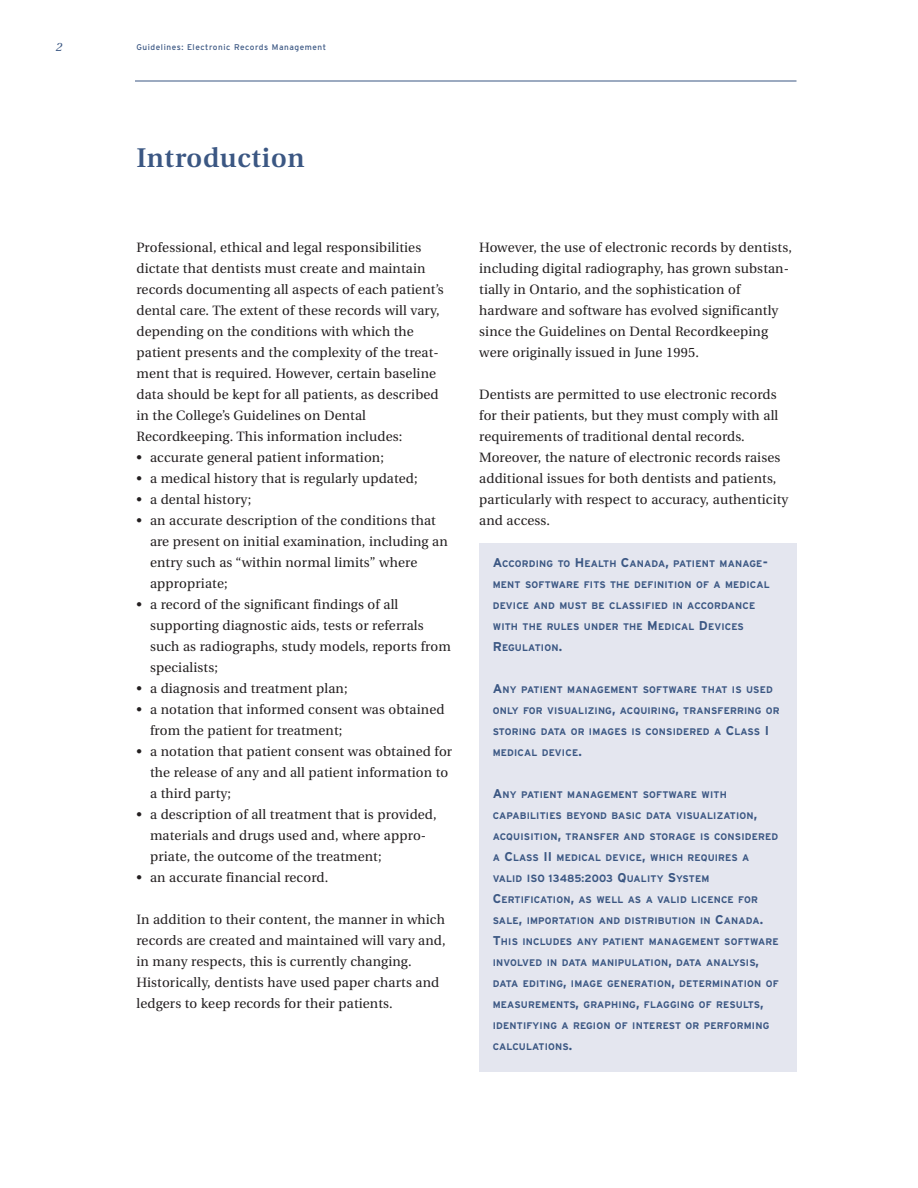
<style>
.page{position:relative;width:918px;height:1188px;background:#fff}
.page>*{position:absolute;margin:0;border:0;box-sizing:border-box;transform-origin:0 0}
.t1{font:600 27px "Utopia";letter-spacing:.025em;color:#3b5783}
.t2{font:13.5px/21px "Utopia";letter-spacing:.01em;color:#231f20}
.t3{font:italic 12px "Utopia";color:#3b5783}
.t4{font:700 9.6px/21px "Interstate";letter-spacing:.02em;color:#3b5783}
.t5{font:8.25px "Interstate";letter-spacing:.065em;color:#3b5783}
.s1{font-size:12.75px}
.s2{font-size:10.5px}
</style>
<div class="page">
<div style="left:479px;top:543px;width:317px;height:528px;background:#e4e6ef"></div>
<hr style="left:135px;top:81px;width:661px;height:1px;background:#3b5783">
<p class="t3" style="left:56px;top:42px;width:8px">2</p>
<p class="t5" style="left:136px;top:42px;width:191px">Guidelines: Electronic Records Management</p>
<h1 class="t1" style="left:136px;top:147px;width:169px">Introduction</h1>
<p class="t2" style="left:136px;top:238px;width:309px">Professional, ethical and legal responsibilities dictate that dentists must create and maintain records documenting all aspects of each patient’s dental care. The extent of these records will vary, depending on the conditions with which the patient presents and the complexity of the treat&shy;ment that is required. However, certain baseline data should be kept for all patients, as described in the College’s Guidelines on Dental Recordkeeping. This information includes:</p>
<p class="t2" style="left:136px;top:448px;width:249px">• accurate general patient information;</p>
<p class="t2" style="left:136px;top:469px;width:283px">• a medical history that is regularly updated;</p>
<p class="t2" style="left:136px;top:490px;width:116px">• a dental history;</p>
<p class="t2" style="left:150px;top:511px;width:299px;text-indent:-14px">• an accurate description of the conditions that are present on initial examination, including an entry such as “within normal limits” where appropriate;</p>
<p class="t2" style="left:150px;top:595px;width:302px;text-indent:-14px">• a record of the significant findings of all supporting diagnostic aids, tests or referrals such as radiographs, study models, reports from specialists;</p>
<p class="t2" style="left:136px;top:679px;width:213px">• a diagnosis and treatment plan;</p>
<p class="t2" style="left:150px;top:700px;width:296px;text-indent:-14px">• a notation that informed consent was obtained from the patient for treatment;</p>
<p class="t2" style="left:150px;top:742px;width:304px;text-indent:-14px">• a notation that patient consent was obtained for the release of any and all patient information to a third party;</p>
<p class="t2" style="left:150px;top:805px;width:288px;text-indent:-14px">• a description of all treatment that is provided, materials and drugs used and, where appro&shy;priate, the outcome of the treatment;</p>
<p class="t2" style="left:137px;top:868px;width:193px">• an accurate financial record.</p>
<p class="t2" style="left:136px;top:910px;width:311px">In addition to their content, the manner in which records are created and maintained will vary and, in many respects, this is currently changing.<br>Historically, dentists have used paper charts and ledgers to keep records for their patients.</p>
<p class="t2" style="left:479px;top:238px;width:314px">However, the use of electronic records by dentists, including digital radiography, has grown substan&shy;tially in Ontario, and the sophistication of hardware and software has evolved significantly since the Guidelines on Dental Recordkeeping were originally issued in June 1995.</p>
<p class="t2" style="left:479px;top:385px;width:311px">Dentists are permitted to use electronic records for their patients, but they must comply with all requirements of traditional dental records.<br>Moreover, the nature of electronic records raises additional issues for both dentists and patients, particularly with respect to accuracy, authenticity and access.</p>
<p class="t4" style="left:493px;top:553px;width:278px"><span class="s1">A</span>CCORDING TO <span class="s1">H</span>EALTH <span class="s1">C</span>ANADA<span class="s1">,</span> PATIENT MANAGE<span class="s1">-</span>MENT SOFTWARE FITS THE DEFINITION OF A MEDICAL DEVICE AND MUST BE CLASSIFIED IN ACCORDANCE WITH THE RULES UNDER THE <span class="s1">M</span>EDICAL <span class="s1">D</span>EVICES <span class="s1">R</span>EGULATION<span class="s1">.</span></p>
<p class="t4" style="left:493px;top:679px;width:288px"><span class="s1">A</span>NY PATIENT MANAGEMENT SOFTWARE THAT IS USED ONLY FOR VISUALIZING<span class="s1">,</span> ACQUIRING<span class="s1">,</span> TRANSFERRING OR STORING DATA OR IMAGES IS CONSIDERED A <span class="s1">C</span>LASS <span class="s1">I </span>MEDICAL DEVICE<span class="s1">.</span></p>
<p class="t4" style="left:493px;top:784px;width:287px"><span class="s1">A</span>NY PATIENT MANAGEMENT SOFTWARE WITH CAPABILITIES BEYOND BASIC DATA VISUALIZATION<span class="s1">, </span>ACQUISITION<span class="s1">,</span> TRANSFER AND STORAGE IS CONSIDERED A <span class="s1">C</span>LASS <span class="s1">II</span> MEDICAL DEVICE<span class="s1">,</span> WHICH REQUIRES A VALID <span class="s2">ISO 13485:2003</span> <span class="s1">Q</span>UALITY <span class="s1">S</span>YSTEM <span class="s1">C</span>ERTIFICATION<span class="s1">,</span> AS WELL AS A VALID LICENCE FOR SALE<span class="s1">,</span> IMPORTATION AND DISTRIBUTION IN <span class="s1">C</span>ANADA<span class="s1">.<br>T</span>HIS INCLUDES ANY PATIENT MANAGEMENT SOFTWARE INVOLVED IN DATA MANIPULATION<span class="s1">,</span> DATA ANALYSIS<span class="s1">, </span>DATA EDITING<span class="s1">,</span> IMAGE GENERATION<span class="s1">,</span> DETERMINATION OF MEASUREMENTS<span class="s1">,</span> GRAPHING<span class="s1">,</span> FLAGGING OF RESULTS<span class="s1">, </span>IDENTIFYING A REGION OF INTEREST OR PERFORMING CALCULATIONS<span class="s1">.</span></p>
</div>
